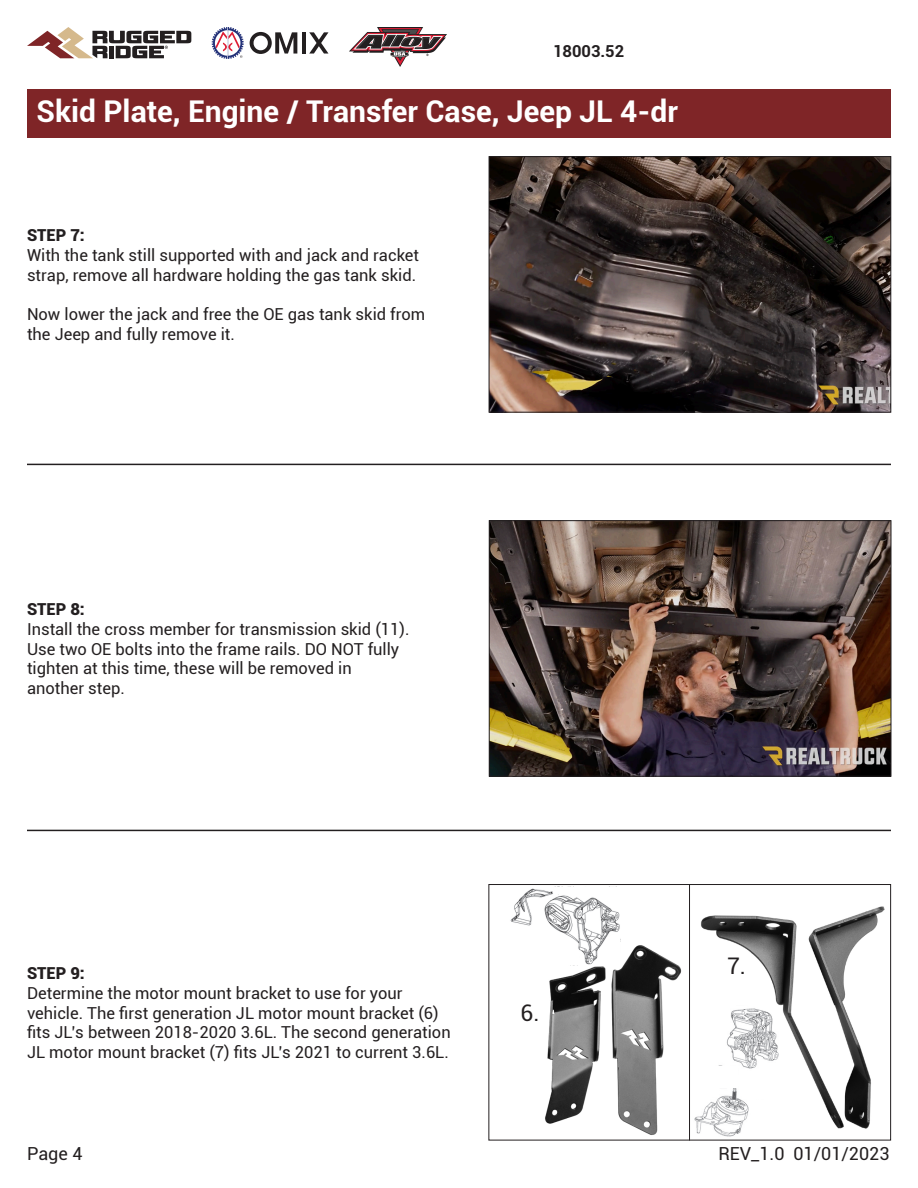
<style>
.page{position:relative;width:918px;height:1188px;background:#fff}
.page>*{position:absolute;margin:0;border:0;box-sizing:border-box;transform-origin:0 0}
.t1{font:700 30px "Roboto";color:#fff}
.t2{font:22.95px "Roboto";color:#231f20}
.t3{font:18px "Roboto";color:#231f20}
.t4{font:16.5px/19.8px "Roboto";color:#231f20}
.t5{font:900 16.5px "Roboto";color:#231f20}
.t6{font:700 16.5px "Roboto";color:#231f20}
</style>
<div class="page">
<div style="left:27px;top:89px;width:864px;height:48px;background:#7f2527"></div>
<hr style="left:27px;top:464px;width:864px;height:1px;background:#231f20">
<hr style="left:27px;top:830px;width:864px;height:1px;background:#231f20">
<svg style="left:27px;top:27px;width:164px;height:31px"></svg>
<svg style="left:212px;top:27px;width:32px;height:32px"></svg>
<svg style="left:250px;top:32px;width:47px;height:22px"></svg>
<hr style="left:302px;top:32px;width:4px;height:22px;background:#231f20">
<svg style="left:309px;top:32px;width:19px;height:22px"></svg>
<svg style="left:349px;top:27px;width:98px;height:40px"></svg>
<img style="left:491px;top:158px;width:398px;height:253px">
<div style="left:489px;top:156px;width:402px;height:257px;border:1px solid #231f20"></div>
<img style="left:491px;top:522px;width:398px;height:253px">
<div style="left:489px;top:520px;width:402px;height:257px;border:1px solid #231f20"></div>
<div style="left:488px;top:884px;width:403px;height:256px;border:1px solid #231f20"></div>
<img style="left:545px;top:939px;width:137px;height:196px">
<img style="left:701px;top:906px;width:184px;height:223px">
<hr style="left:689px;top:884px;width:1px;height:256px;background:#231f20">
<img style="left:694px;top:1005px;width:87px;height:132px">
<div style="left:749px;top:1100px;width:17px;height:13px;background:#fff"></div>
<svg style="left:708px;top:1065px;width:30px;height:33px"></svg>
<svg style="left:510px;top:888px;width:110px;height:77px"></svg>
<p class="t6" style="left:553px;top:39px;width:73px">18003.52</p>
<h1 class="t1" style="left:37px;top:90px;width:643px">Skid Plate, Engine / Transfer Case, Jeep JL 4-dr</h1>
<p class="t5" style="left:27px;top:224px;width:59px">STEP 7:</p>
<p class="t4" style="left:27px;top:245px;width:394px">With the tank still supported with and jack and racket strap, remove all hardware holding the gas tank skid.</p>
<p class="t4" style="left:27px;top:304px;width:400px">Now lower the jack and free the OE gas tank skid from the Jeep and fully remove it.</p>
<p class="t5" style="left:27px;top:597px;width:59px">STEP 8:</p>
<p class="t4" style="left:27px;top:618px;width:384px">Install the cross member for transmission skid (11).<br>Use two OE bolts into the frame rails. DO NOT fully tighten at this time, these will be removed in another step.</p>
<p class="t5" style="left:27px;top:961px;width:59px">STEP 9:</p>
<p class="t4" style="left:27px;top:982px;width:425px">Determine the motor mount bracket to use for your vehicle. The first generation JL motor mount bracket (6) fits JL’s between 2018-2020 3.6L. The second generation JL motor mount bracket (7) fits JL’s 2021 to current 3.6L.</p>
<p class="t2" style="left:521px;top:997px;width:21px">6.</p>
<p class="t2" style="left:727px;top:950px;width:21px">7.</p>
<p class="t3" style="left:27px;top:1141px;width:57px">Page 4</p>
<p class="t3" style="left:719px;top:1141px;width:173px">REV_1.0 01/01/2023</p>
</div>
